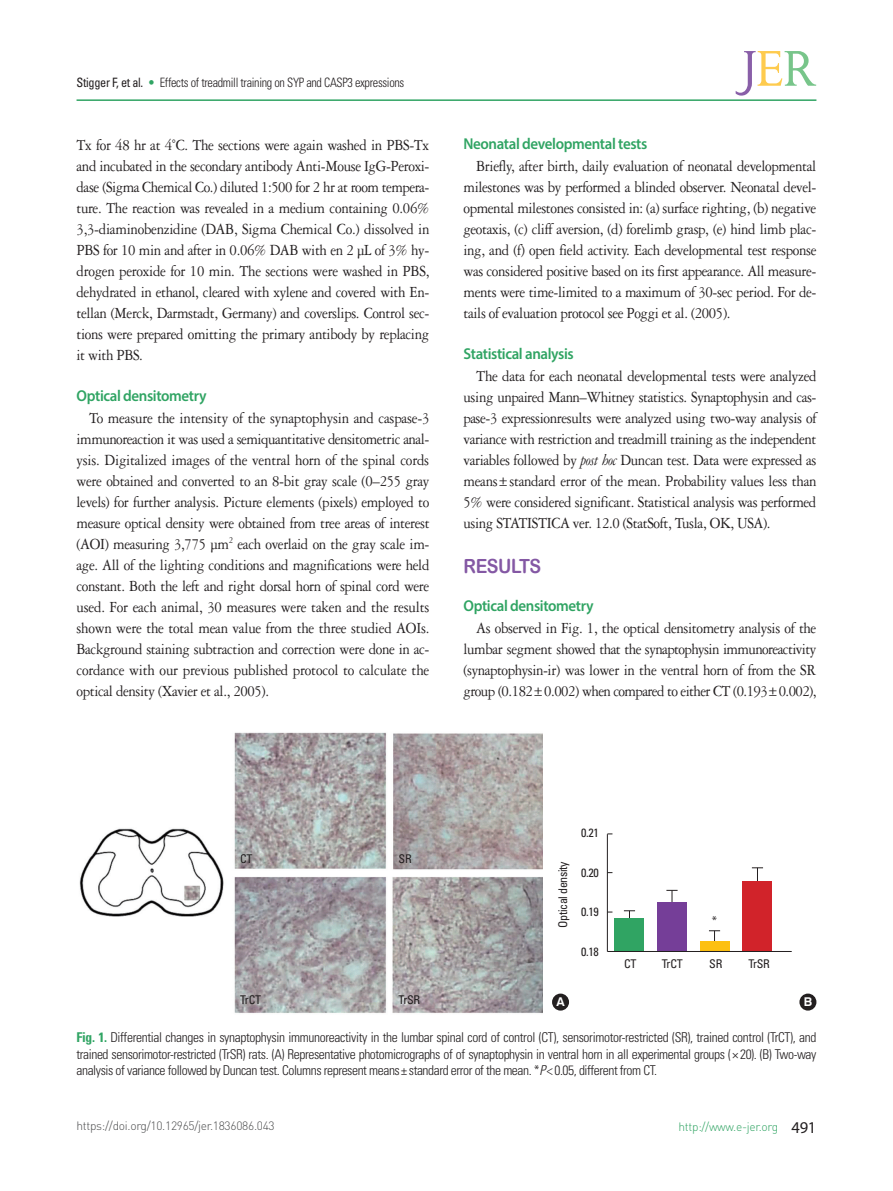
<style>
.page{position:relative;width:893px;height:1191px;background:#fff}
.page>*{position:absolute;margin:0;border:0;box-sizing:border-box;transform-origin:0 0}
.본문_대제목{font:19.5px "Arial Rounded MT Bold";letter-spacing:-.025em;color:#8458a4;scale:.9 1}
.본문_영문{font:16.5px/21px "Garamond 3 LT Std";letter-spacing:-.025em;color:#231f20;text-align:justify;scale:.9 1}
.본문_중제목{font:600 15.75px "Myriad Pro";letter-spacing:-.025em;color:#30a463;scale:.95 1}
.표제목_그림설명{font:300 condensed 13.5px/16.2px "Univers LT Std";letter-spacing:-.03em;color:#231f20;text-align:justify}
.하시라{font:300 condensed 12.9px "Univers LT Std";letter-spacing:-.025em;color:#231f20;scale:.95 1}
.t1{font:700 12.15px "Swiss 721 BT";color:#fff}
.그림지문{font:condensed 12px "Univers LT Std";letter-spacing:-.025em;color:#231f20}
.t2{font:300 12px "DIN Pro";letter-spacing:-.025em;color:#4b4c4d}
.t3{font:300 12px "DIN Pro";letter-spacing:-.025em;color:#30a463}
.s1{font-weight:400}
.s2{color:#30a463}
.s3{font-style:italic}
.s4{font-family:"Minion Pro";font-size:15.3px}
.s5{font-weight:700;color:#30a463}
.s6{font-family:"Myriad Pro";font-weight:400;font-size:16.5px;color:#231f20}
</style>
<div class="page">
<svg style="left:736px;top:51px;width:80px;height:45px"></svg>
<hr style="left:77px;top:99px;width:739px;height:2px;background:#30a463">
<img style="left:79px;top:732px;width:464px;height:282px">
<svg style="left:624px;top:910px;width:11px;height:8px"></svg>
<div style="left:615px;top:918px;width:29px;height:33px;background:#30a463"></div>
<svg style="left:666px;top:890px;width:12px;height:12px"></svg>
<div style="left:657px;top:902px;width:30px;height:49px;background:#753e98"></div>
<svg style="left:709px;top:930px;width:11px;height:11px"></svg>
<div style="left:700px;top:941px;width:29px;height:10px;background:#fdc011"></div>
<svg style="left:752px;top:867px;width:11px;height:14px"></svg>
<div style="left:743px;top:881px;width:29px;height:70px;background:#d1232a"></div>
<hr style="left:607px;top:834px;width:1px;height:117px;background:#231f20">
<div style="left:552px;top:993px;width:17px;height:17px;background:#231f20;border-radius:50%"></div>
<div style="left:799px;top:993px;width:17px;height:17px;background:#231f20;border-radius:50%"></div>
<hr style="left:607px;top:951px;width:185px;height:1px;background:#231f20">
<p class="하시라" style="left:77px;top:74px;width:347px"><span class="s1">Stigger F, et al.</span> <span class="s2">•</span> Effects of treadmill training on SYP and CASP3 expressions</p>
<p class="본문_영문" style="left:77px;top:134px;width:394px">Tx for 48 hr at 4˚C. The sections were again washed in PBS-Tx and incubated in the secondary antibody Anti-Mouse IgG-Peroxi&shy;dase (Sigma Chemical Co.) diluted 1:500 for 2 hr at room tempera&shy;ture. The reaction was revealed in a medium containing 0.06% 3,3-diaminobenzidine (DAB, Sigma Chemical Co.) dissolved in PBS for 10 min and after in 0.06% DAB with en 2 μL of 3% hy&shy;drogen peroxide for 10 min. The sections were washed in PBS, dehydrated in ethanol, cleared with xylene and covered with En&shy;tellan (Merck, Darmstadt, Germany) and coverslips. Control sec&shy;tions were prepared omitting the primary antibody by replacing it with PBS.</p>
<p class="본문_중제목" style="left:77px;top:386px;width:138px">Optical densitometry</p>
<p class="본문_영문" style="left:77px;top:407px;width:394px;text-indent:13px">To measure the intensity of the synaptophysin and caspase-3 immunoreaction it was used a semiquantitative densitometric anal&shy;ysis. Digitalized images of the ventral horn of the spinal cords were obtained and converted to an 8-bit gray scale (0–255 gray levels) for further analysis. Picture elements (pixels) employed to measure optical density were obtained from tree areas of interest (AOI) measuring 3,775 μm<sup>2</sup> each overlaid on the gray scale im&shy;age. All of the lighting conditions and magnifications were held constant. Both the left and right dorsal horn of spinal cord were used. For each animal, 30 measures were taken and the results shown were the total mean value from the three studied AOIs.<br>Background staining subtraction and correction were done in ac&shy;cordance with our previous published protocol to calculate the optical density (Xavier et al., 2005).</p>
<p class="본문_중제목" style="left:463px;top:134px;width:195px">Neonatal developmental tests</p>
<p class="본문_영문" style="left:463px;top:155px;width:394px;text-indent:13px">Briefly, after birth, daily evaluation of neonatal developmental milestones was by performed a blinded observer. Neonatal devel&shy;opmental milestones consisted in: (a) surface righting, (b) negative geotaxis, (c) cliff aversion, (d) forelimb grasp, (e) hind limb plac&shy;ing, and (f) open field activity. Each developmental test response was considered positive based on its first appearance. All measure&shy;ments were time-limited to a maximum of 30-sec period. For de&shy;tails of evaluation protocol see Poggi et al. (2005).</p>
<p class="본문_중제목" style="left:463px;top:344px;width:118px">Statistical analysis</p>
<p class="본문_영문" style="left:463px;top:365px;width:394px;text-indent:13px">The data for each neonatal developmental tests were analyzed using unpaired Mann–Whitney statistics. Synaptophysin and cas&shy;pase-3 expressionresults were analyzed using two-way analysis of variance with restriction and treadmill training as the independent variables followed by <span class="s3">post hoc</span> Duncan test. Data were expressed as means<span class="s4">±</span>standard error of the mean. Probability values less than 5% were considered significant. Statistical analysis was performed using STATISTICA ver. 12.0 (StatSoft, Tusla, OK, USA).</p>
<p class="본문_대제목" style="left:463px;top:554px;width:88px">RESULTS</p>
<p class="본문_중제목" style="left:463px;top:596px;width:138px">Optical densitometry</p>
<p class="본문_영문" style="left:463px;top:617px;width:394px;text-indent:13px">As observed in Fig. 1, the optical densitometry analysis of the lumbar segment showed that the synaptophysin immunoreactivity (synaptophysin-ir) was lower in the ventral horn of from the SR group (0.182<span class="s4">±</span>0.002) when compared to either CT (0.193<span class="s4">±</span>0.002),</p>
<p class="그림지문" style="left:240px;top:850px;width:14px">CT</p>
<p class="그림지문" style="left:399px;top:850px;width:15px">SR</p>
<p class="그림지문" style="left:555px;top:928px;width:68px;rotate:-90deg">Optical density</p>
<p class="그림지문" style="left:581px;top:825px;width:19px">0.21</p>
<p class="그림지문" style="left:581px;top:864px;width:19px">0.20</p>
<p class="그림지문" style="left:581px;top:904px;width:19px">0.19</p>
<p class="그림지문" style="left:581px;top:944px;width:19px">0.18</p>
<p class="표제목_그림설명" style="left:711px;top:913px;width:7px">*</p>
<p class="그림지문" style="left:624px;top:956px;width:14px">CT</p>
<p class="그림지문" style="left:662px;top:956px;width:22px">TrCT</p>
<p class="그림지문" style="left:709px;top:956px;width:15px">SR</p>
<p class="그림지문" style="left:748px;top:956px;width:23px">TrSR</p>
<p class="그림지문" style="left:240px;top:991px;width:22px">TrCT</p>
<p class="그림지문" style="left:399px;top:991px;width:23px">TrSR</p>
<p class="t1" style="left:556px;top:994px;width:10px">A</p>
<p class="t1" style="left:804px;top:994px;width:10px">B</p>
<p class="표제목_그림설명" style="left:77px;top:1029px;width:741px"><span class="s5">Fig. 1.</span> Differential changes in synaptophysin immunoreactivity in the lumbar spinal cord of control (CT), sensorimotor-restricted (SR), trained control (TrCT), and trained sensorimotor-restricted (TrSR) rats. (A) Representative photomicrographs of of synaptophysin in ventral horn in all experimental groups (× 20). (B) Two-way analysis of variance followed by Duncan test. Columns represent means± standard error of the mean. *<span class="s3">P</span>&lt; 0.05, different from CT.</p>
<p class="t2" style="left:77px;top:1118px;width:200px">https://doi.org/10.12965/jer.1836086.043</p>
<p class="t3" style="left:678px;top:1118px;width:139px">http://www.e-jer.org <span class="s6">491</span></p>
</div>
